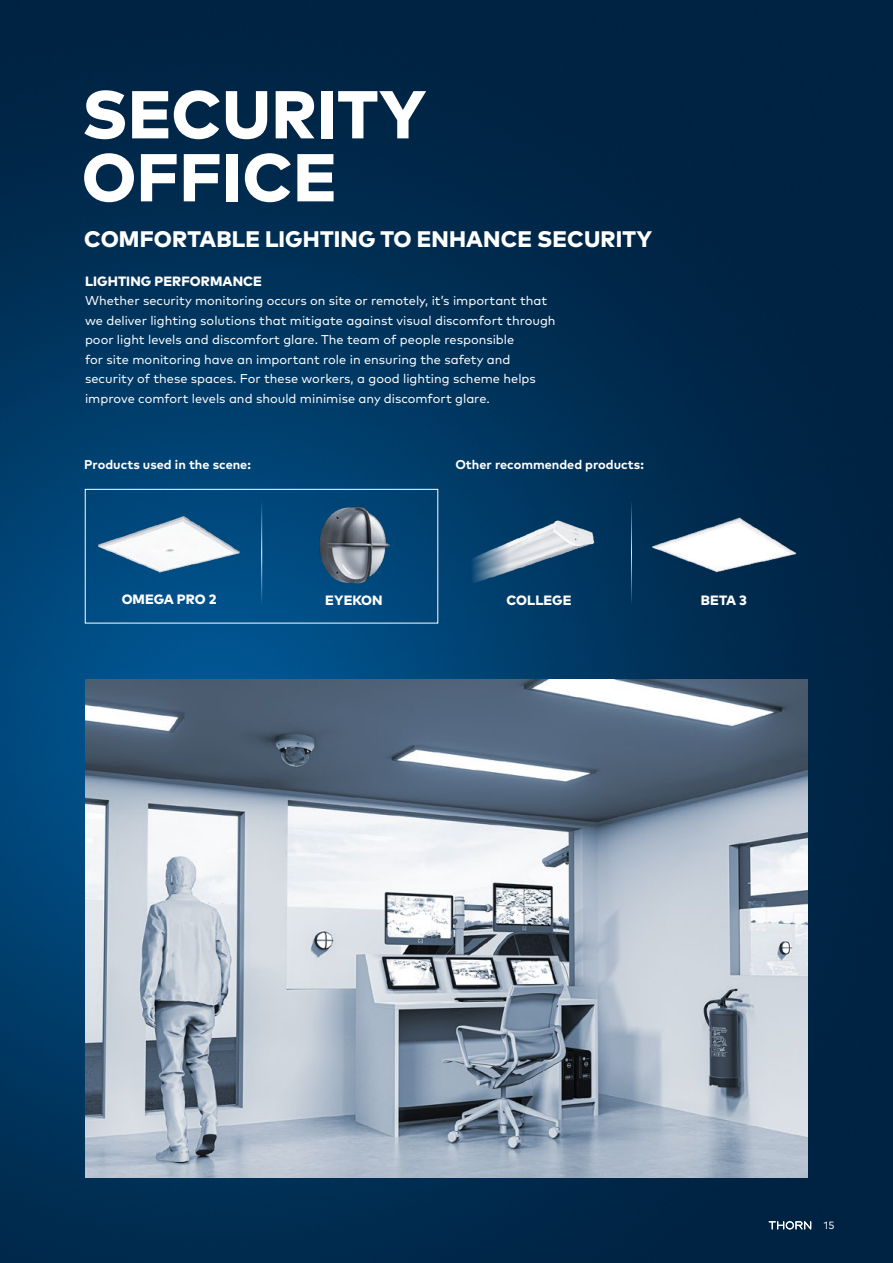
<style>
.page{position:relative;width:893px;height:1263px;background:#fff}
.page>*{position:absolute;margin:0;border:0;box-sizing:border-box;transform-origin:0 0}
.t1{font:800 67.5px/63px "Mark Pro";letter-spacing:.005em;color:#fff}
.t2{font:800 22.5px "Mark Pro";letter-spacing:.005em;color:#fff}
.t3{font:800 13.5px "Mark Pro";letter-spacing:.005em;color:#fff}
.t4{font:12.75px/19.5px "Mark Pro";color:#fff}
.t5{font:700 12.75px "Mark Pro";color:#fff}
.t6{font:10.5px "Mark Pro";color:#fff}
</style>
<div class="page">
<img style="left:0;top:0;width:893px;height:1263px">
<div style="left:85px;top:489px;width:353px;height:134px;border:1px solid #fff"></div>
<hr style="left:261px;top:499px;width:1px;height:106px;background:#fff">
<hr style="left:631px;top:499px;width:1px;height:106px;background:#fff">
<img style="left:467px;top:501px;width:135px;height:85px">
<img style="left:85px;top:679px;width:723px;height:499px">
<img style="left:96px;top:512px;width:146px;height:64px">
<img style="left:319px;top:505px;width:70px;height:80px">
<img style="left:640px;top:506px;width:168px;height:77px">
<svg style="left:769px;top:1221px;width:42px;height:8px"></svg>
<h1 class="t1" style="left:82px;top:77px;width:346px">SECURITY<br>OFFICE</h1>
<h2 class="t2" style="left:84px;top:222px;width:569px">COMFORTABLE LIGHTING TO ENHANCE SECURITY</h2>
<p class="t3" style="left:85px;top:270px;width:178px">LIGHTING PERFORMANCE</p>
<p class="t4" style="left:85px;top:290px;width:472px">Whether security monitoring occurs on site or remotely, it’s important that we deliver lighting solutions that mitigate against visual discomfort through poor light levels and discomfort glare. The team of people responsible<br>for site monitoring have an important role in ensuring the safety and security of these spaces. For these workers, a good lighting scheme helps improve comfort levels and should minimise any discomfort glare.</p>
<p class="t5" style="left:84px;top:455px;width:168px">Products used in the scene:</p>
<p class="t5" style="left:455px;top:455px;width:190px">Other recommended products:</p>
<p class="t3" style="left:122px;top:589px;width:96px">OMEGA PRO 2</p>
<p class="t3" style="left:506px;top:590px;width:67px">COLLEGE</p>
<p class="t3" style="left:701px;top:590px;width:48px">BETA 3</p>
<p class="t3" style="left:325px;top:590px;width:59px">EYEKON</p>
<p class="t6" style="left:824px;top:1218px;width:12px">15</p>
</div>
